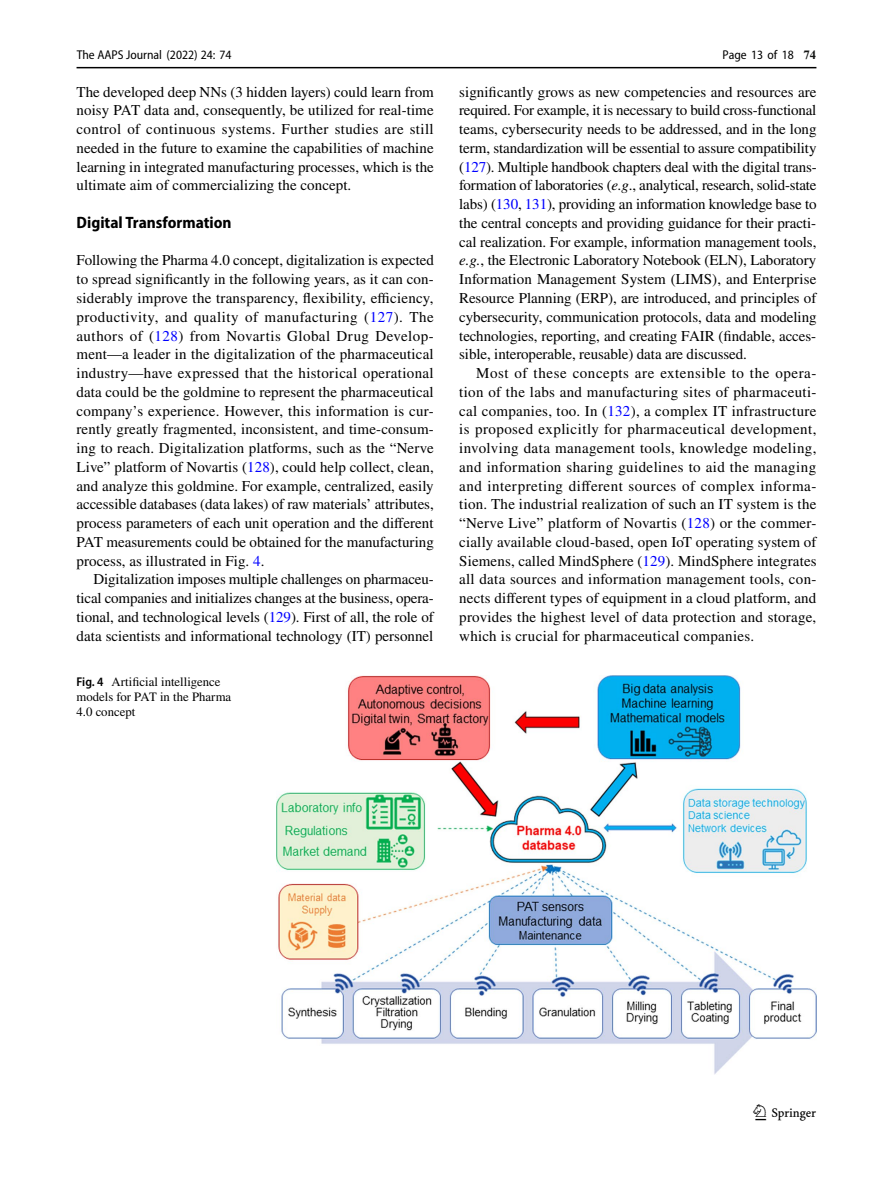
<style>
.page{position:relative;width:893px;height:1187px;background:#fff}
.page>*{position:absolute;margin:0;border:0;box-sizing:border-box;transform-origin:0 0}
.t1{font:22.5px "Springnew Regular 3";color:#000}
.t2{font:700 semi-condensed 16.5px "Myriad Pro";color:#000}
.t3{font:15px/18.8px "STIX";color:#000;text-align:justify}
.t4{font:12.75px/15px "STIX";color:#000}
.t5{font:semi-condensed 12.75px "Myriad Pro";color:#000}
.t6{font:12.75px "Myriad Pro Semi Cn 3";letter-spacing:-.005em;color:#000}
.s1{font-family:"Myriad Pro Semi Cn 3";font-stretch:normal}
.s2{color:#00f}
.s3{font-family:"Myriad Pro";font-weight:600;font-stretch:semi-condensed}
.s4{font-family:"Bqdqgq Adv T Tb 8864 ccf.B";color:#131413}
.s5{font-style:italic}
</style>
<div class="page">
<hr style="left:77px;top:67px;width:739px;height:1px;background:#000">
<img style="left:276px;top:676px;width:540px;height:397px">
<p class="t5" style="left:77px;top:48px;width:156px">The AAPS Journal <span class="s1">(2022) 24: 74</span></p>
<p class="t3" style="left:77px;top:83px;width:359px">The developed deep NNs (3 hidden layers) could learn from noisy PAT data and, consequently, be utilized for real-time control of continuous systems. Further studies are still needed in the future to examine the capabilities of machine learning in integrated manufacturing processes, which is the ultimate aim of commercializing the concept.</p>
<p class="t2" style="left:77px;top:213px;width:157px">Digital Transformation</p>
<p class="t3" style="left:77px;top:252px;width:359px">Following the Pharma 4.0 concept, digitalization is expected to spread significantly in the following years, as it can con&shy;siderably improve the transparency, flexibility, efficiency, productivity, and quality of manufacturing (<span class="s2">127</span>). The authors of (<span class="s2">128</span>) from Novartis Global Drug Develop&shy;ment—a leader in the digitalization of the pharmaceutical industry—have expressed that the historical operational data could be the goldmine to represent the pharmaceutical company’s experience. However, this information is cur&shy;rently greatly fragmented, inconsistent, and time-consum&shy;ing to reach. Digitalization platforms, such as the “Nerve Live” platform of Novartis (<span class="s2">128</span>), could help collect, clean, and analyze this goldmine. For example, centralized, easily accessible databases (data lakes) of raw materials’ attributes, process parameters of each unit operation and the different PAT measurements could be obtained for the manufacturing process, as illustrated in Fig. <span class="s2">4</span>.</p>
<p class="t3" style="left:77px;top:571px;width:359px;text-indent:17px">Digitalization imposes multiple challenges on pharmaceu&shy;tical companies and initializes changes at the business, opera&shy;tional, and technological levels (<span class="s2">129</span>). First of all, the role of data scientists and informational technology (IT) personnel</p>
<p class="t4" style="left:77px;top:674px;width:156px"><span class="s3">Fig. 4</span> Artificial intelligence models for PAT in the Pharma<br>4.0 concept</p>
<p class="t6" style="left:723px;top:48px;width:95px">Page 13 of 18 <span class="s4">74</span></p>
<p class="t3" style="left:459px;top:83px;width:359px">significantly grows as new competencies and resources are required. For example, it is necessary to build cross-functional teams, cybersecurity needs to be addressed, and in the long term, standardization will be essential to assure compatibility (<span class="s2">127</span>). Multiple handbook chapters deal with the digital trans&shy;formation of laboratories (<span class="s5">e.g</span>., analytical, research, solid-state labs) (<span class="s2">130</span>, <span class="s2">131</span>), providing an information knowledge base to the central concepts and providing guidance for their practi&shy;cal realization. For example, information management tools, <span class="s5">e.g.</span>, the Electronic Laboratory Notebook (ELN), Laboratory Information Management System (LIMS), and Enterprise Resource Planning (ERP), are introduced, and principles of cybersecurity, communication protocols, data and modeling technologies, reporting, and creating FAIR (findable, acces&shy;sible, interoperable, reusable) data are discussed.</p>
<p class="t3" style="left:459px;top:364px;width:359px;text-indent:17px">Most of these concepts are extensible to the opera&shy;tion of the labs and manufacturing sites of pharmaceuti&shy;cal companies, too. In (<span class="s2">132</span>), a complex IT infrastructure is proposed explicitly for pharmaceutical development, involving data management tools, knowledge modeling, and information sharing guidelines to aid the managing and interpreting different sources of complex informa&shy;tion. The industrial realization of such an IT system is the “Nerve Live” platform of Novartis (<span class="s2">128</span>) or the commer&shy;cially available cloud-based, open IoT operating system of Siemens, called MindSphere (<span class="s2">129</span>). MindSphere integrates all data sources and information management tools, con&shy;nects different types of equipment in a cloud platform, and provides the highest level of data protection and storage, which is crucial for pharmaceutical companies.</p>
<h1 class="t1" style="left:755px;top:1104px;width:62px">1 3</h1>
</div>
